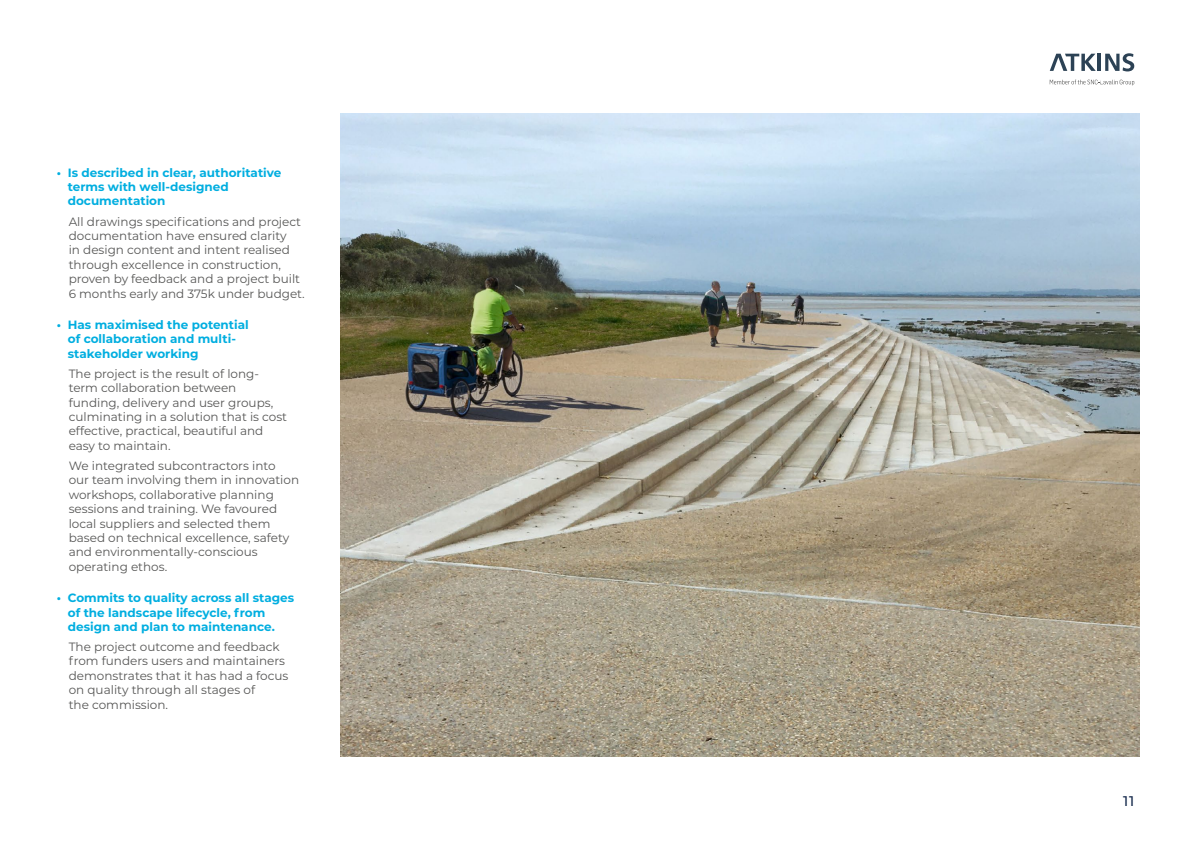
<style>
.page{position:relative;width:1191px;height:842px;background:#fff}
.page>*{position:absolute;margin:0;border:0;box-sizing:border-box;transform-origin:0 0}
.t1{font:500 14px "Montserrat";color:#14284b}
.Body{font:12px/14.4px "Montserrat";color:#575756}
.Body-2{font:700 12px/14.4px "Montserrat";color:#00aee0}
</style>
<div class="page">
<img style="left:340px;top:113px;width:800px;height:643px">
<svg style="left:1049px;top:80px;width:85px;height:5px"></svg>
<svg style="left:1049px;top:54px;width:46px;height:17px"></svg>
<hr style="left:1097px;top:54px;width:4px;height:17px;background:#2c4255">
<svg style="left:1105px;top:53px;width:29px;height:18px"></svg>
<p class="Body-2" style="left:68px;top:165px;width:215px;text-indent:-11px">• Is described in clear, authoritative terms with well-designed documentation</p>
<p class="Body" style="left:69px;top:214px;width:238px">All drawings specifications and project documentation have ensured clarity<br>in design content and intent realised through excellence in construction, proven by feedback and a project built 6 months early and 375k under budget.</p>
<p class="Body-2" style="left:68px;top:317px;width:182px;text-indent:-11px">• Has maximised the potential of collaboration and multi&shy;stakeholder working</p>
<p class="Body" style="left:69px;top:366px;width:220px">The project is the result of long&shy;term collaboration between funding, delivery and user groups, culminating in a solution that is cost effective, practical, beautiful and easy to maintain.</p>
<p class="Body" style="left:69px;top:458px;width:232px">We integrated subcontractors into<br>our team involving them in innovation workshops, collaborative planning sessions and training. We favoured local suppliers and selected them based on technical excellence, safety and environmentally-conscious operating ethos.</p>
<p class="Body-2" style="left:68px;top:590px;width:228px;text-indent:-11px">• Commits to quality across all stages of the landscape lifecycle, from design and plan to maintenance.</p>
<p class="Body" style="left:69px;top:639px;width:221px">The project outcome and feedback from funders users and maintainers demonstrates that it has had a focus on quality through all stages of<br>the commission.</p>
<p class="t1" style="left:1123px;top:791px;width:13px">11</p>
</div>
